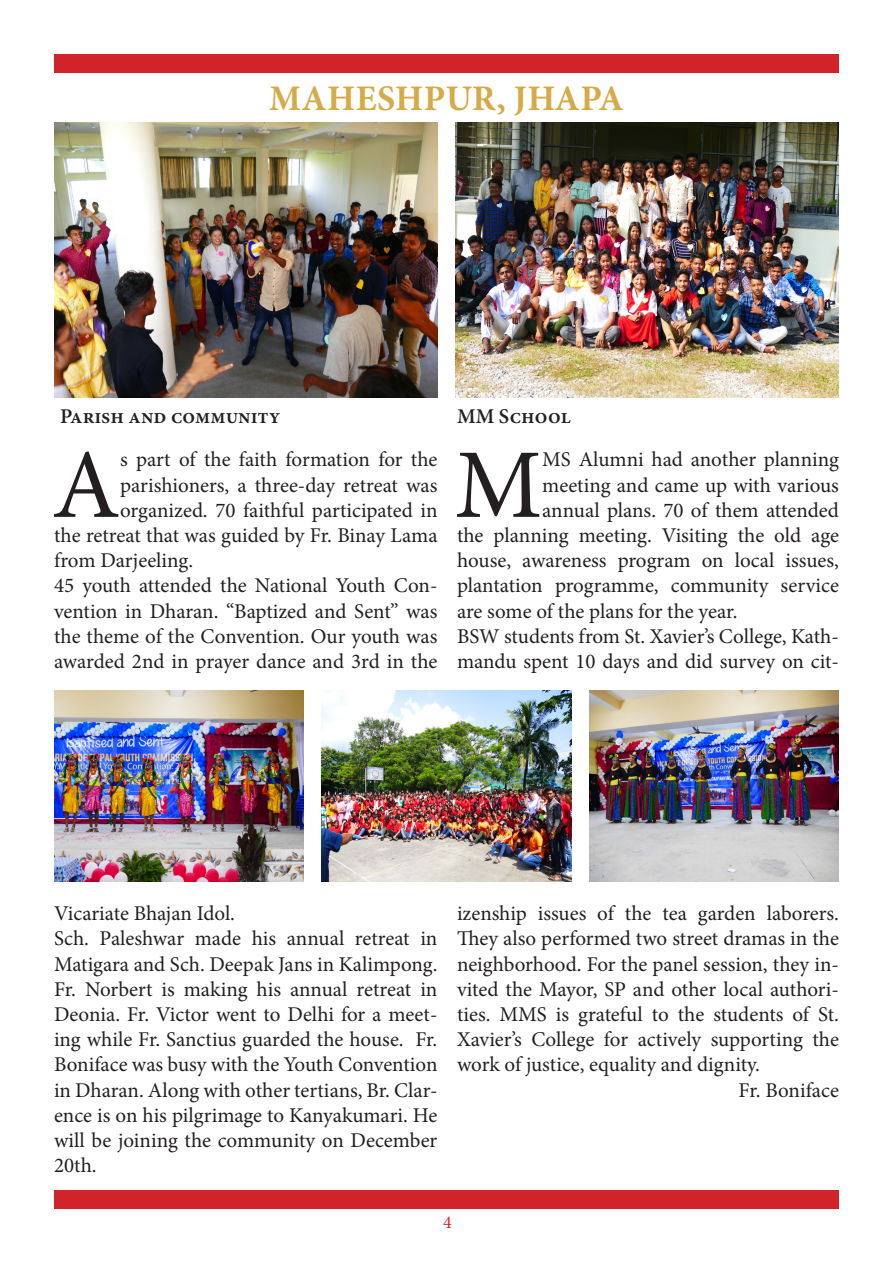
<style>
.page{position:relative;width:893px;height:1263px;background:#fff}
.page>*{position:absolute;margin:0;border:0;box-sizing:border-box;transform-origin:0 0}
.t1{font:98.55px "Minion Pro";color:#231f20}
.t2{font:700 36px "Minion Pro";letter-spacing:.01em;color:#d5ab49}
.t3{font:21px/25.2px "Minion Pro";color:#231f20;text-align:justify}
.t4{font:600 21px "Minion Pro";color:#231f20}
.t5{font:18px "Minion Pro";color:#d1232a}
</style>
<div class="page">
<div style="left:54px;top:54px;width:785px;height:19px;background:#d1232a"></div>
<div style="left:54px;top:1190px;width:785px;height:19px;background:#d1232a"></div>
<img style="left:54px;top:122px;width:383px;height:276px">
<img style="left:455px;top:122px;width:384px;height:276px">
<img style="left:54px;top:690px;width:250px;height:191px">
<img style="left:322px;top:690px;width:249px;height:191px">
<img style="left:589px;top:690px;width:250px;height:191px">
<p class="t2" style="left:269px;top:73px;width:356px">MAHESHPUR, JHAPA</p>
<p class="t4" style="left:60px;top:402px;width:222px">Parish and community</p>
<p class="t4" style="left:457px;top:402px;width:115px">MM School</p>
<p class="t1" style="left:52px;top:419px;width:70px">A</p>
<p class="t3" style="left:120px;top:447px;width:319px">s part of the faith formation for the</p>
<p class="t3" style="left:120px;top:472px;width:319px">parishioners, a three-day retreat was</p>
<p class="t3" style="left:120px;top:498px;width:319px">organized. 70 faithful participated in</p>
<p class="t3" style="left:54px;top:523px;width:385px">the retreat that was guided by Fr. Binay Lama</p>
<p class="t3" style="left:54px;top:548px;width:141px">from Darjeeling.</p>
<p class="t3" style="left:54px;top:573px;width:385px">45 youth attended the National Youth Con&shy;vention in Dharan. “Baptized and Sent” was the theme of the Convention. Our youth was awarded 2nd in prayer dance and 3rd in the</p>
<p class="t1" style="left:454px;top:419px;width:89px">M</p>
<p class="t3" style="left:542px;top:447px;width:298px">MS Alumni had another planning</p>
<p class="t3" style="left:542px;top:472px;width:298px">meeting and came up with various</p>
<p class="t3" style="left:542px;top:498px;width:298px">annual plans. 70 of them attended</p>
<p class="t3" style="left:457px;top:523px;width:383px">the planning meeting. Visiting the old age</p>
<p class="t3" style="left:457px;top:548px;width:383px">house, awareness program on local issues,</p>
<p class="t3" style="left:457px;top:573px;width:383px">plantation programme, community service</p>
<p class="t3" style="left:457px;top:598px;width:282px">are some of the plans for the year.</p>
<p class="t3" style="left:457px;top:624px;width:383px">BSW students from St. Xavier’s College, Kath&shy;mandu spent 10 days and did survey on cit-</p>
<p class="t3" style="left:54px;top:901px;width:182px">Vicariate Bhajan Idol.</p>
<p class="t3" style="left:54px;top:926px;width:385px">Sch. Paleshwar made his annual retreat in Matigara and Sch. Deepak Jans in Kalimpong.<br>Fr. Norbert is making his annual retreat in Deonia. Fr. Victor went to Delhi for a meet&shy;ing while Fr. Sanctius guarded the house. Fr.<br>Boniface was busy with the Youth Convention in Dharan. Along with other tertians, Br. Clar&shy;ence is on his pilgrimage to Kanyakumari. He will be joining the community on December 20th.</p>
<p class="t3" style="left:457px;top:901px;width:383px">izenship issues of the tea garden laborers.<br>They also performed two street dramas in the neighborhood. For the panel session, they in&shy;vited the Mayor, SP and other local authori&shy;ties. MMS is grateful to the students of St.<br>Xavier’s College for actively supporting the work of justice, equality and dignity.</p>
<p class="t3" style="left:739px;top:1077px;width:102px">Fr. Boniface</p>
<p class="t5" style="left:443px;top:1210px;width:10px">4</p>
</div>
